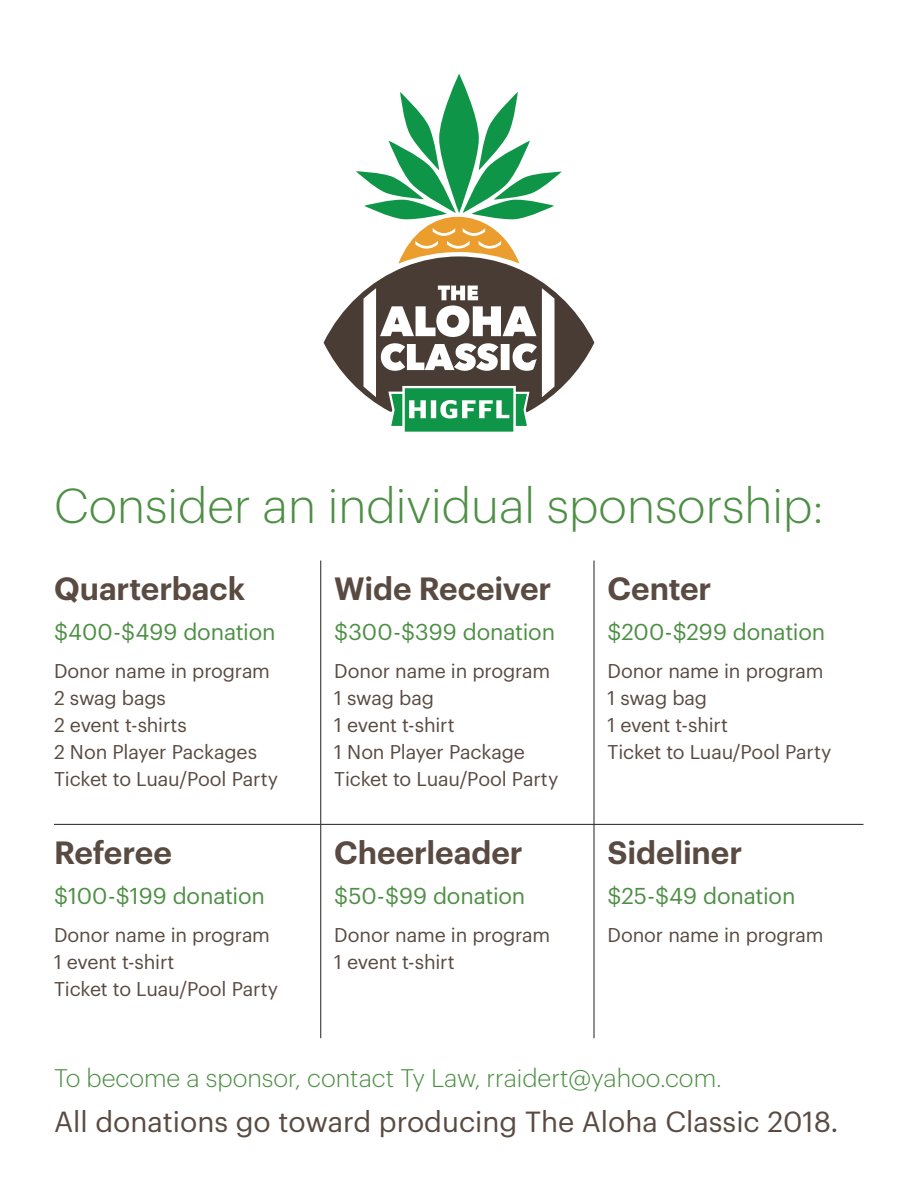
<style>
.page{position:relative;width:918px;height:1188px;background:#fff}
.page>*{position:absolute;margin:0;border:0;box-sizing:border-box;transform-origin:0 0}
.t1{font:300 48px "Graphik";color:#4d8f44}
.t2{font:600 31.5px "Graphik";color:#594a42}
.t3{font:28.5px "Graphik";color:#594a42}
.t4{font:300 24.9px "Graphik";color:#4d8f44}
.t5{font:22.5px "Graphik";letter-spacing:-.005em;color:#4d8f44}
.t6{font:19.5px/27px "Graphik";letter-spacing:-.01em;color:#594a42}
</style>
<div class="page">
<hr style="left:321px;top:561px;width:1px;height:263px;background:#231f20">
<hr style="left:594px;top:561px;width:1px;height:263px;background:#231f20">
<hr style="left:54px;top:824px;width:267px;height:1px;background:#231f20">
<hr style="left:321px;top:824px;width:273px;height:1px;background:#231f20">
<hr style="left:321px;top:825px;width:1px;height:213px;background:#231f20">
<hr style="left:594px;top:824px;width:270px;height:1px;background:#231f20">
<hr style="left:594px;top:825px;width:1px;height:213px;background:#231f20">
<svg style="left:324px;top:74px;width:270px;height:358px"></svg>
<h1 class="t1" style="left:54px;top:471px;width:771px">Consider an individual sponsorship:</h1>
<h2 class="t2" style="left:54px;top:564px;width:193px">Quarterback</h2>
<p class="t5" style="left:54px;top:615px;width:223px">$400-$499 donation</p>
<p class="t6" style="left:54px;top:656px;width:226px">Donor name in program<br>2 swag bags<br>2 event t-shirts<br>2 Non Player Packages<br>Ticket to Luau/Pool Party</p>
<h2 class="t2" style="left:54px;top:828px;width:119px">Referee</h2>
<p class="t5" style="left:54px;top:879px;width:213px">$100-$199 donation</p>
<p class="t6" style="left:54px;top:920px;width:226px">Donor name in program<br>1 event t-shirt<br>Ticket to Luau/Pool Party</p>
<h2 class="t2" style="left:334px;top:564px;width:219px">Wide Receiver</h2>
<p class="t5" style="left:334px;top:615px;width:222px">$300-$399 donation</p>
<p class="t6" style="left:334px;top:656px;width:226px">Donor name in program<br>1 swag bag<br>1 event t-shirt<br>1 Non Player Package<br>Ticket to Luau/Pool Party</p>
<h2 class="t2" style="left:334px;top:828px;width:190px">Cheerleader</h2>
<p class="t5" style="left:334px;top:879px;width:193px">$50-$99 donation</p>
<p class="t6" style="left:334px;top:920px;width:218px">Donor name in program<br>1 event t-shirt</p>
<h2 class="t2" style="left:608px;top:564px;width:105px">Center</h2>
<p class="t5" style="left:608px;top:615px;width:219px">$200-$299 donation</p>
<p class="t6" style="left:608px;top:656px;width:226px">Donor name in program<br>1 swag bag<br>1 event t-shirt<br>Ticket to Luau/Pool Party</p>
<h2 class="t2" style="left:608px;top:828px;width:136px">Sideliner</h2>
<p class="t5" style="left:608px;top:879px;width:190px">$25-$49 donation</p>
<p class="t6" style="left:608px;top:920px;width:218px">Donor name in program</p>
<p class="t4" style="left:54px;top:1060px;width:669px">To become a sponsor, contact Ty Law, rraidert@yahoo.com.</p>
<h3 class="t3" style="left:54px;top:1100px;width:786px">All donations go toward producing The Aloha Classic 2018.</h3>
</div>
